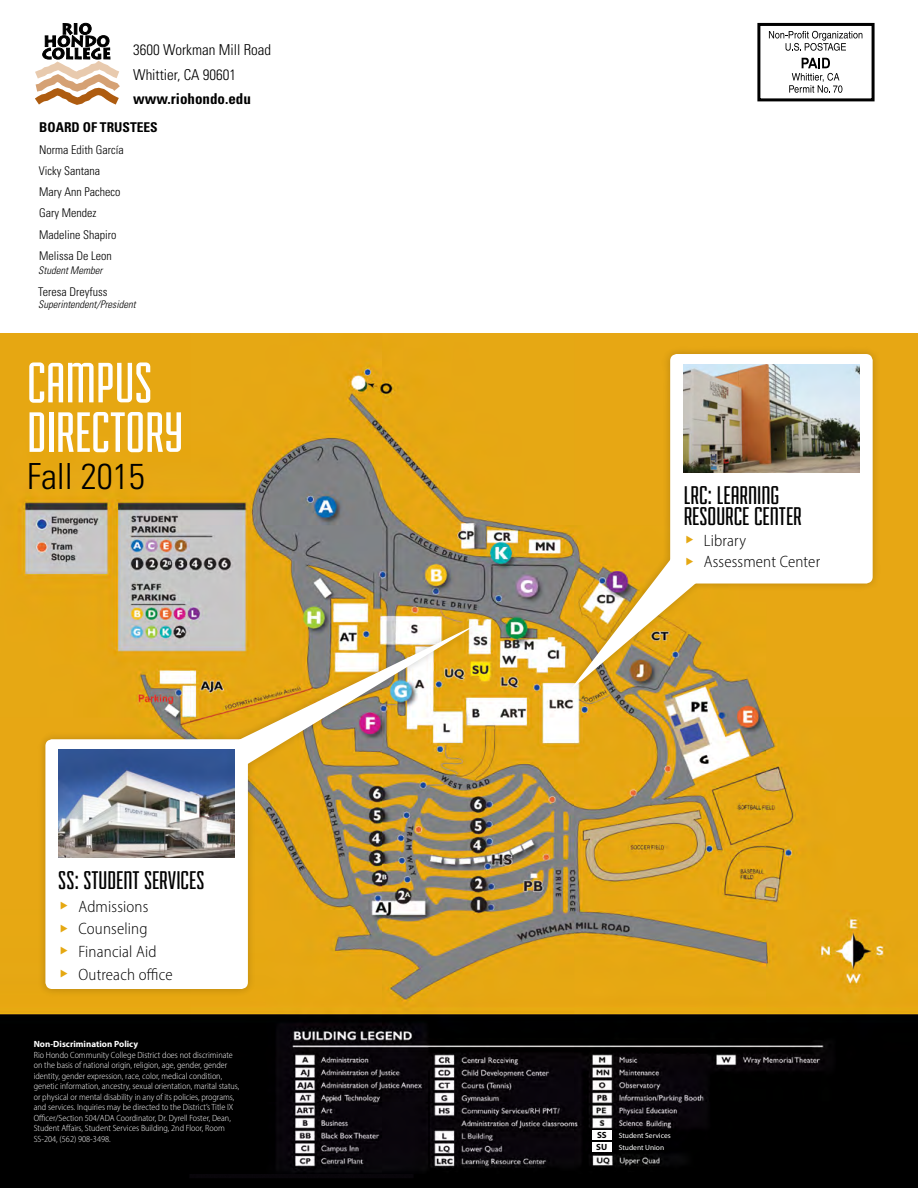
<style>
.page{position:relative;width:918px;height:1188px;background:#fff}
.page>*{position:absolute;margin:0;border:0;box-sizing:border-box;transform-origin:0 0}
.t1{font:60px/49.5px "Fairview";color:#fff}
.t2{font:300 condensed 36px "Univers";color:#000}
.t3{font:27px/21px "Fairview";color:#000}
.t4{font:300 semi-condensed 16.5px/22.8px "Myriad Pro";letter-spacing:.01em;color:#000}
.t5{font:300 condensed 15px/24.8px "Univers";color:#000}
.t6{font:700 condensed 15px "Univers";color:#000}
.t7{font:700 condensed 13.5px "Univers";color:#000}
.t8{font:300 condensed 12px/21.3px "Univers";color:#000}
.t9{font:italic 300 condensed 10.5px "Univers";color:#000}
.t10{font:300 semi-condensed 9px/10.5px "Myriad Pro";color:#fff}
.t11{font:700 9px "Myriad Pro";color:#fff}
.t12{font:700 9px/12.5px "Myriad Pro";color:#000}
.t13{font:7.5px/12.5px "Myriad Pro";color:#fff}
</style>
<div class="page">
<img style="left:0;top:334px;width:918px;height:840px">
<div style="left:565px;top:345px;width:316px;height:351px;background:#000;opacity:.2"></div>
<div style="left:670px;top:354px;width:203px;height:230px;background:#fff;border-radius:7px"></div>
<svg style="left:769px;top:31px;width:93px;height:20px"></svg>
<svg style="left:789px;top:58px;width:53px;height:35px"></svg>
<div style="left:757px;top:23px;width:118px;height:78px;border:3px solid #000"></div>
<div style="left:37px;top:617px;width:447px;height:380px;background:#000;opacity:.2"></div>
<div style="left:45px;top:739px;width:203px;height:250px;background:#fff;border-radius:7px"></div>
<img style="left:233px;top:623px;width:247px;height:146px">
<svg style="left:35px;top:23px;width:85px;height:82px"></svg>
<div style="left:592px;top:1130px;width:19px;height:9px;background:#fff"></div>
<div style="left:592px;top:1142px;width:19px;height:10px;background:#fff"></div>
<img style="left:684px;top:365px;width:175px;height:108px">
<img style="left:59px;top:750px;width:175px;height:108px">
<div style="left:0;top:1174px;width:918px;height:14px;background:#000"></div>
<img style="left:569px;top:551px;width:132px;height:140px">
<h3 class="t5" style="left:133px;top:37px;width:139px">3600 Workman Mill Road<br>Whittier, CA 90601</h3>
<h3 class="t6" style="left:133px;top:90px;width:119px">www.riohondo.edu</h3>
<h3 class="t7" style="left:39px;top:119px;width:120px">BOARD OF TRUSTEES</h3>
<h3 class="t8" style="left:39px;top:139px;width:86px">Norma Edith García<br>Vicky Santana<br>Mary Ann Pacheco<br>Gary Mendez<br>Madeline Shapiro<br>Melissa De Leon</h3>
<p class="t9" style="left:38px;top:264px;width:66px">Student Member</p>
<h3 class="t8" style="left:38px;top:280px;width:71px">Teresa Dreyfuss</h3>
<p class="t9" style="left:38px;top:298px;width:99px">Superintendent/President</p>
<h1 class="t1" style="left:27px;top:358px;width:158px">CAMPUS<br>DIRECTORY</h1>
<h2 class="t2" style="left:27px;top:455px;width:119px">Fall 2015</h2>
<h3 class="t3" style="left:58px;top:869px;width:148px">SS: STUDENT SERVICES</h3>
<h3 class="t4" style="left:79px;top:895px;width:96px">Admissions<br>Counseling<br>Financial Aid<br>Outreach office</h3>
<p class="t11" style="left:34px;top:1038px;width:106px">Non-Discrimination Policy</p>
<p class="t10" style="left:34px;top:1049px;width:207px">Rio Hondo Community College District does not discriminate on the basis of national origin, religion, age, gender, gender identity, gender expression, race, color, medical condition, genetic information, ancestry, sexual orientation, marital status, or physical or mental disability in any of its policies, programs, and services. Inquiries may be directed to the District’s Title IX Officer/Section 504/ADA Coordinator, Dr. Dyrell Foster, Dean, Student Affairs, Student Services Building, 2nd Floor, Room SS-204, (562) 908-3498.</p>
<h3 class="t3" style="left:684px;top:484px;width:120px">LRC: LEARNING<br>RESOURCE CENTER</h3>
<h3 class="t4" style="left:704px;top:530px;width:118px;line-height:21.3px">Library<br>Assessment Center</h3>
<p class="t12" style="left:596px;top:1128px;width:12px">SS<br>SU</p>
<p class="t13" style="left:619px;top:1129px;width:54px">Student Services<br>Student Union</p>
</div>
